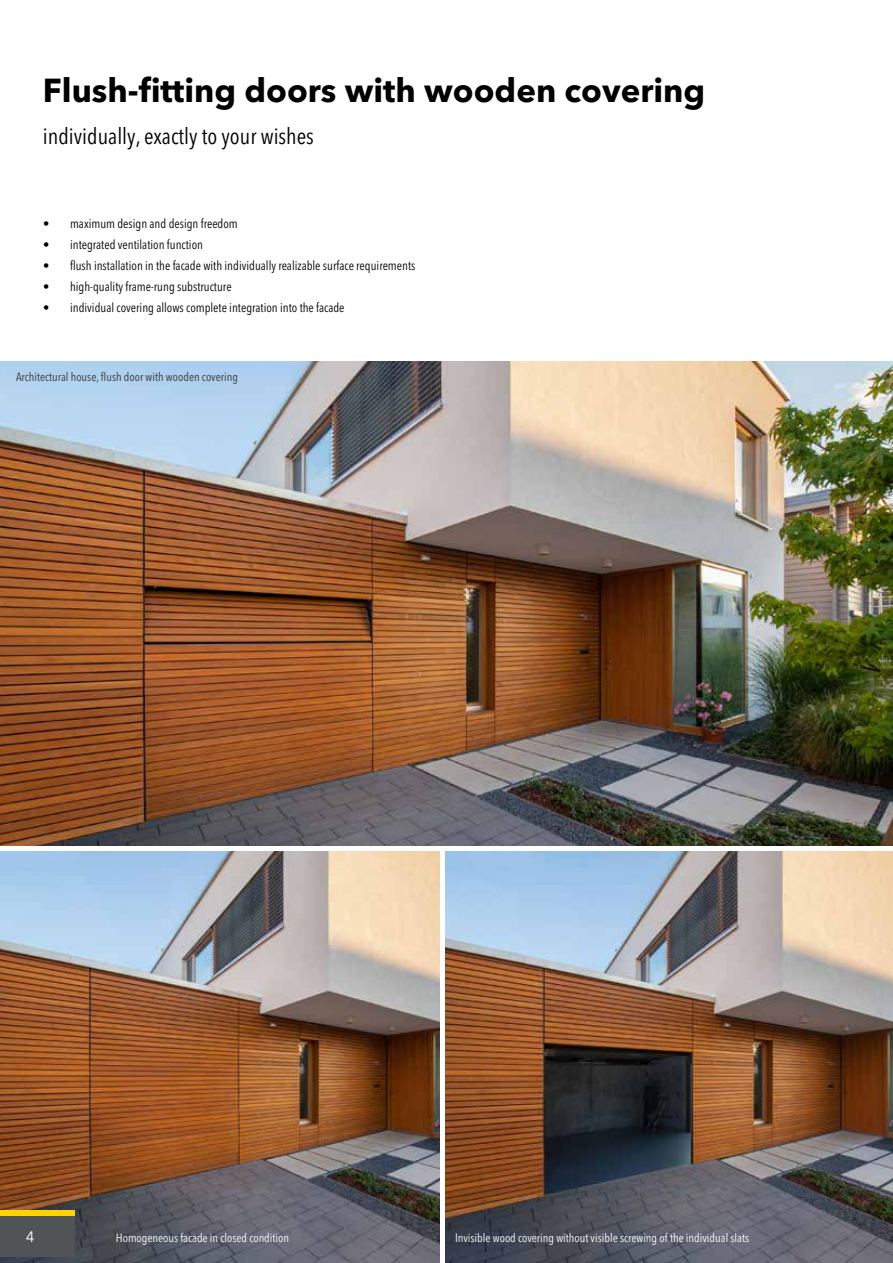
<style>
.page{position:relative;width:893px;height:1263px;background:#fff}
.page>*{position:absolute;margin:0;border:0;box-sizing:border-box;transform-origin:0 0}
.t1{font:700 33px "Avenir Next LT Pro";color:#000}
.t2{font:condensed 22.5px "Avenir Next LT Pro";color:#000}
.t3{font:15px "Avenir Next LT Pro";color:#fff}
.t4{font:condensed 12.75px "Avenir Next LT Pro";color:#000}
.t5{font:condensed 12px "Avenir Next LT Pro";color:#fff}
.t6{font:condensed 12px "Avenir Next LT Pro";color:#373a3b}
</style>
<div class="page">
<img style="left:0;top:851px;width:892px;height:412px">
<img style="left:0;top:361px;width:892px;height:485px">
<hr style="left:440px;top:850px;width:4px;height:413px;background:#fff">
<div style="left:0;top:1210px;width:74px;height:6px;background:#ffd300"></div>
<div style="left:0;top:1216px;width:74px;height:40px;background:#505456"></div>
<h1 class="t1" style="left:43px;top:70px;width:664px">Flush-fitting doors with wooden covering</h1>
<h2 class="t2" style="left:43px;top:122px;width:273px">individually, exactly to your wishes</h2>
<p class="t4" style="left:43px;top:215px;width:196px">• maximum design and design freedom</p>
<p class="t4" style="left:43px;top:236px;width:162px">• integrated ventilation function</p>
<p class="t4" style="left:43px;top:257px;width:374px">• flush installation in the facade with individually realizable surface requirements</p>
<p class="t4" style="left:43px;top:278px;width:190px">• high-quality frame-rung substructure</p>
<p class="t4" style="left:43px;top:299px;width:303px">• individual covering allows complete integration into the facade</p>
<p class="t6" style="left:16px;top:370px;width:223px">Architectural house, flush door with wooden covering</p>
<p class="t3" style="left:26px;top:1228px;width:10px">4</p>
<p class="t5" style="left:116px;top:1231px;width:175px">Homogeneous facade in closed condition</p>
<p class="t5" style="left:455px;top:1231px;width:296px">Invisible wood covering without visible screwing of the individual slats</p>
</div>
